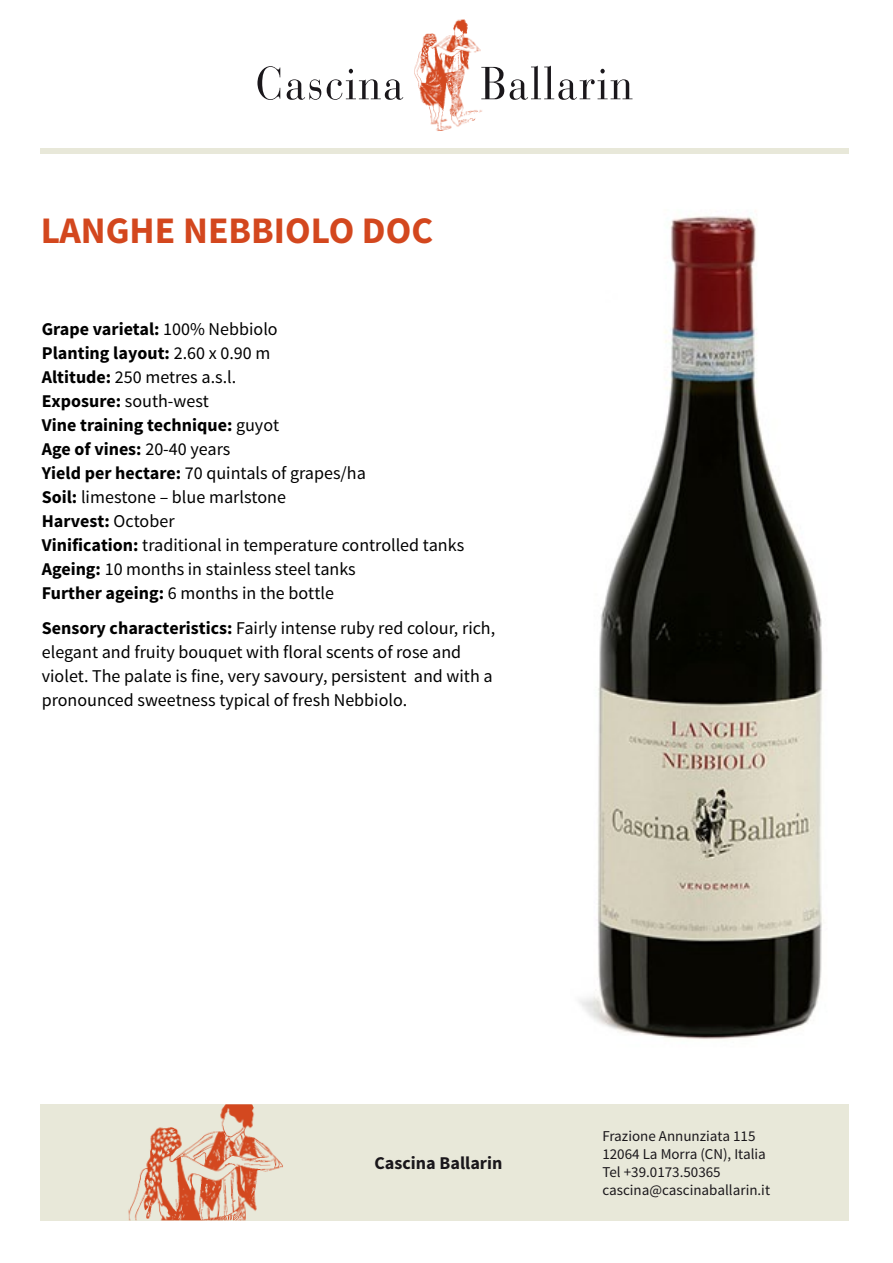
<style>
.page{position:relative;width:893px;height:1263px;background:#fff}
.page>*{position:absolute;margin:0;border:0;box-sizing:border-box;transform-origin:0 0}
.t1{font:700 37.5px "Source Sans Pro";color:#d3471e}
.t2{font:18px/24px "Source Sans Pro";color:#000}
.t3{font:700 18px "Source Sans Pro";color:#1a171b}
.t4{font:15px/18px "Source Sans Pro";color:#1a171b}
.s1{font-weight:700}
</style>
<div class="page">
<div style="left:41px;top:1104px;width:808px;height:116px;background:#e8e8d9"></div>
<img style="left:128px;top:1104px;width:155px;height:116px">
<div style="left:41px;top:148px;width:808px;height:6px;background:#e8e8d9"></div>
<svg style="left:257px;top:66px;width:23px;height:34px"></svg>
<svg style="left:286px;top:69px;width:117px;height:31px"></svg>
<svg style="left:487px;top:65px;width:145px;height:35px"></svg>
<img style="left:414px;top:19px;width:73px;height:112px">
<img style="left:579px;top:216px;width:244px;height:823px">
<h1 class="t1" style="left:41px;top:206px;width:394px">LANGHE NEBBIOLO DOC</h1>
<p class="t2" style="left:42px;top:318px;width:424px"><span class="s1">Grape varietal:</span> 100% Nebbiolo<br><span class="s1">Planting layout:</span> 2.60 x 0.90 m<br><span class="s1">Altitude:</span> 250 metres a.s.l.<br><span class="s1">Exposure:</span> south-west<br><span class="s1">Vine training technique:</span> guyot<br><span class="s1">Age of vines:</span> 20-40 years<br><span class="s1">Yield per hectare:</span> 70 quintals of grapes/ha<br><span class="s1">Soil:</span> limestone – blue marlstone<br><span class="s1">Harvest:</span> October<br><span class="s1">Vinification:</span> traditional in temperature controlled tanks <span class="s1">Ageing:</span> 10 months in stainless steel tanks<br><span class="s1">Further ageing:</span> 6 months in the bottle</p>
<p class="t2" style="left:42px;top:616px;width:455px"><span class="s1">Sensory characteristics:</span> Fairly intense ruby red colour, rich, elegant and fruity bouquet with floral scents of rose and violet. The palate is fine, very savoury, persistent and with a pronounced sweetness typical of fresh Nebbiolo.</p>
<p class="t3" style="left:374px;top:1152px;width:129px">Cascina Ballarin</p>
<p class="t4" style="left:602px;top:1127px;width:169px">Frazione Annunziata 115<br>12064 La Morra (CN), Italia<br>Tel +39.0173.50365 cascina@cascinaballarin.it</p>
</div>
